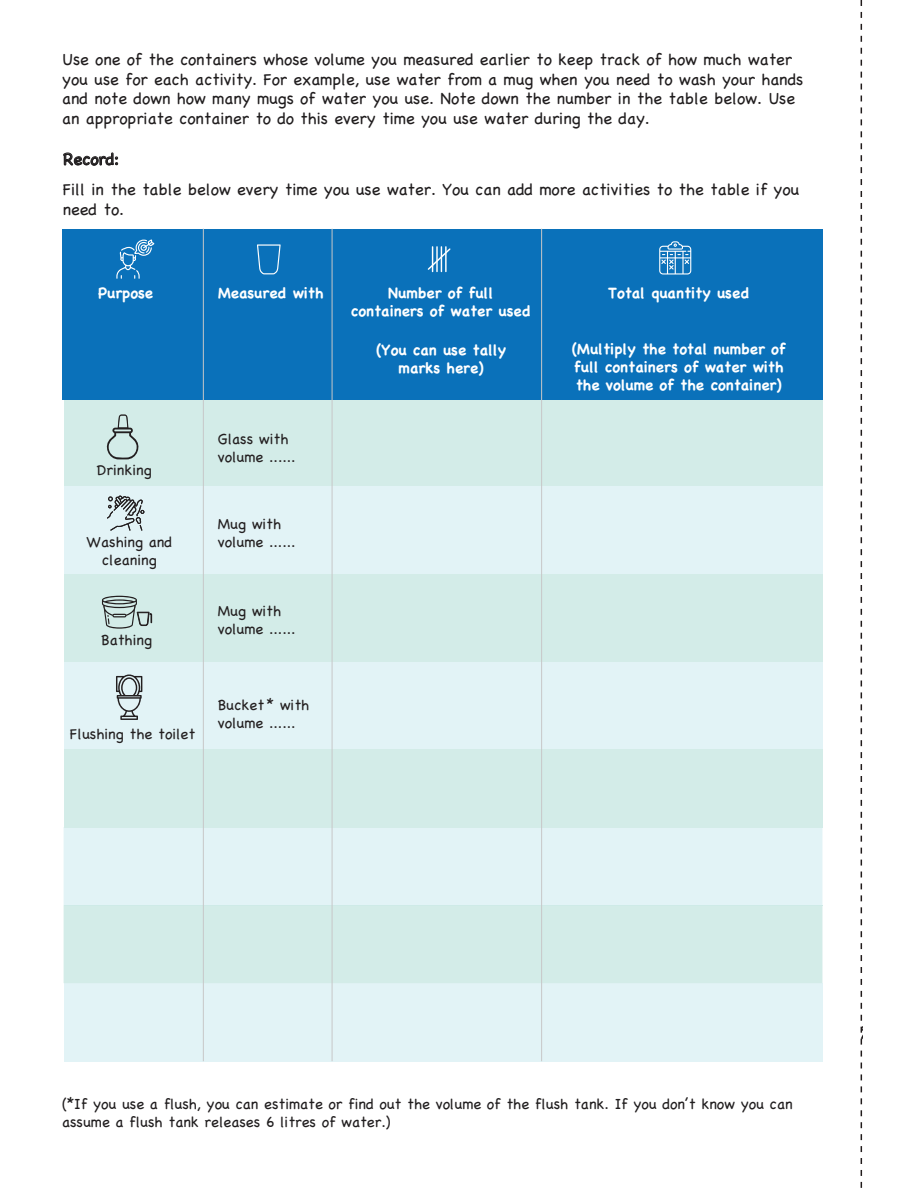
<style>
.page{position:relative;width:918px;height:1188px;background:#fff}
.page>*{position:absolute;margin:0;border:0;box-sizing:border-box;transform-origin:0 0}
.t1{font:16.65px/20px "Chalkboard";color:#201d1e}
.t2{font:700 15px/18px "Chalkboard";color:#fff;text-align:center}
.t3{font:15px/18px "Chalkboard";color:#231f20}
.t4{font:15px/18px "Chalkboard";color:#201d1e}
</style>
<div class="page">
<div style="left:64px;top:399px;width:758px;height:87px;background:#d3ece8"></div>
<div style="left:64px;top:827px;width:758px;height:78px;background:#e2f3f6"></div>
<div style="left:64px;top:749px;width:758px;height:78px;background:#d3ece8"></div>
<div style="left:64px;top:662px;width:758px;height:87px;background:#e2f3f6"></div>
<div style="left:64px;top:574px;width:758px;height:88px;background:#d3ece8"></div>
<div style="left:64px;top:487px;width:758px;height:87px;background:#e2f3f6"></div>
<div style="left:62px;top:229px;width:760px;height:171px;background:#0a71ba"></div>
<svg style="left:116px;top:239px;width:38px;height:40px"></svg>
<svg style="left:659px;top:241px;width:32px;height:34px"></svg>
<svg style="left:428px;top:246px;width:23px;height:26px"></svg>
<svg style="left:107px;top:496px;width:37px;height:35px"></svg>
<svg style="left:63px;top:152px;width:55px;height:14px"></svg>
<svg style="left:257px;top:244px;width:24px;height:30px"></svg>
<div style="left:64px;top:983px;width:758px;height:78px;background:#e2f3f6"></div>
<div style="left:64px;top:905px;width:758px;height:78px;background:#d3ece8"></div>
<svg style="left:106px;top:415px;width:33px;height:45px"></svg>
<svg style="left:116px;top:674px;width:26px;height:46px"></svg>
<svg style="left:102px;top:596px;width:50px;height:33px"></svg>
<hr style="left:203px;top:229px;width:1px;height:832px;background:#c7c7c8">
<hr style="left:332px;top:229px;width:1px;height:832px;background:#c7c7c8">
<hr style="left:541px;top:229px;width:1px;height:832px;background:#c7c7c8">
<svg style="left:861px;top:0;width:1px;height:1188px"></svg>
<p class="t1" style="left:62px;top:49px;width:743px">Use one of the containers whose volume you measured earlier to keep track of how much water you use for each activity. For example, use water from a mug when you need to wash your hands and note down how many mugs of water you use. Note down the number in the table below. Use an appropriate container to do this every time you use water during the day.</p>
<p class="t1" style="left:63px;top:149px;width:57px">Record:</p>
<p class="t1" style="left:63px;top:179px;width:738px">Fill in the table below every time you use water. You can add more activities to the table if you need to.</p>
<p class="t2" style="left:98px;top:284px;width:57px">Purpose</p>
<p class="t2" style="left:218px;top:284px;width:107px">Measured with</p>
<p class="t2" style="left:351px;top:284px;width:182px">Number of full containers of water used</p>
<p class="t2" style="left:608px;top:284px;width:143px">Total quantity used</p>
<p class="t2" style="left:376px;top:341px;width:131px">(You can use tally marks here)</p>
<p class="t2" style="left:572px;top:339px;width:215px;text-align:left">(Multiply the total number of full containers of water with the volume of the container)</p>
<p class="t3" style="left:97px;top:461px;width:56px">Drinking</p>
<p class="t3" style="left:86px;top:533px;width:87px;text-align:center">Washing and cleaning</p>
<p class="t3" style="left:101px;top:631px;width:52px">Bathing</p>
<p class="t3" style="left:70px;top:725px;width:127px">Flushing the toilet</p>
<p class="t3" style="left:218px;top:429px;width:79px">Glass with volume ......</p>
<p class="t3" style="left:218px;top:515px;width:79px">Mug with volume ......</p>
<p class="t3" style="left:218px;top:601px;width:79px">Mug with volume ......</p>
<p class="t3" style="left:218px;top:696px;width:93px">Bucket * with volume ......</p>
<p class="t4" style="left:62px;top:1095px;width:732px">(*If you use a flush, you can estimate or find out the volume of the flush tank. If you don’t know you can assume a flush tank releases 6 litres of water.)</p>
</div>
